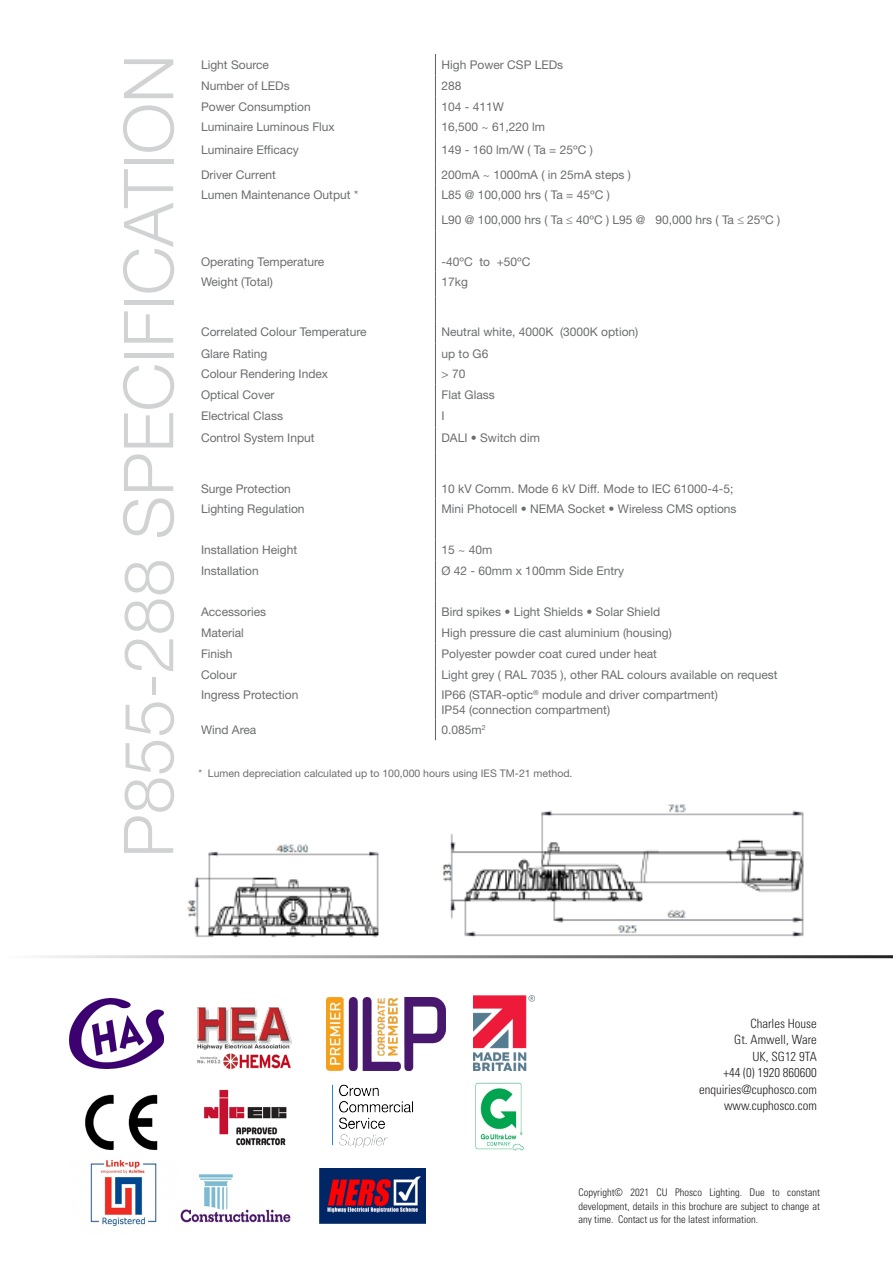
<style>
.page{position:relative;width:893px;height:1263px;background:#fff}
.page>*{position:absolute;margin:0;border:0;box-sizing:border-box;transform-origin:0 0}
.t1{font:300 69px "Helvetica Neue";color:#d1d2d4}
.Top_Right_Address{font:300 condensed 12.75px "Univers LT Std";color:#231f20}
.t2{font:12px "Helvetica Neue";color:#6c6d70}
.t3{font:300 condensed 10.5px/13.5px "Univers LT Std";color:#231f20;text-align:justify}
.t4{font:10.5px "Helvetica Neue";color:#6c6d70}
</style>
<div class="page">
<svg style="left:435px;top:54px;width:1px;height:631px"></svg>
<hr style="left:435px;top:685px;width:1px;height:35px;background:#616164">
<svg style="left:435px;top:720px;width:1px;height:20px"></svg>
<img style="left:85px;top:1094px;width:73px;height:56px">
<img style="left:180px;top:1174px;width:111px;height:49px">
<img style="left:319px;top:1168px;width:107px;height:55px">
<img style="left:332px;top:1084px;width:81px;height:64px">
<img style="left:204px;top:1089px;width:83px;height:57px">
<img style="left:70px;top:998px;width:94px;height:70px">
<img style="left:327px;top:998px;width:119px;height:72px">
<img style="left:197px;top:1007px;width:95px;height:63px">
<img style="left:475px;top:1082px;width:49px;height:69px">
<img style="left:90px;top:1159px;width:67px;height:68px">
<img style="left:473px;top:995px;width:61px;height:75px">
<hr style="left:0;top:955px;width:893px;height:3px;background:#231f20">
<img style="left:187px;top:844px;width:192px;height:93px">
<img style="left:442px;top:804px;width:362px;height:133px">
<p class="t1" style="left:106px;top:858px;width:805px;rotate:-90deg">P855-288 SPECIFICATION</p>
<p class="t2" style="left:201px;top:57px;width:70px">Light Source</p>
<p class="t2" style="left:441px;top:57px;width:123px">High Power CSP LEDs</p>
<p class="t2" style="left:201px;top:79px;width:90px">Number of LEDs</p>
<p class="t2" style="left:441px;top:79px;width:22px">288</p>
<p class="t2" style="left:201px;top:99px;width:111px">Power Consumption</p>
<p class="t2" style="left:441px;top:99px;width:64px">104 - 411W</p>
<p class="t2" style="left:201px;top:120px;width:135px">Luminaire Luminous Flux</p>
<p class="t2" style="left:441px;top:120px;width:105px">16,500 ~ 61,220 lm</p>
<p class="t2" style="left:201px;top:142px;width:99px">Luminaire Efficacy</p>
<p class="t2" style="left:441px;top:142px;width:153px">149 - 160 lm/W ( Ta = 25ºC )</p>
<p class="t2" style="left:201px;top:167px;width:76px">Driver Current</p>
<p class="t2" style="left:441px;top:167px;width:191px">200mA ~ 1000mA ( in 25mA steps )</p>
<p class="t2" style="left:201px;top:188px;width:159px">Lumen Maintenance Output *</p>
<p class="t2" style="left:441px;top:188px;width:170px">L85 @ 100,000 hrs ( Ta = 45ºC )</p>
<p class="t2" style="left:441px;top:213px;width:340px">L90 @ 100,000 hrs ( Ta ≤ 40ºC ) L95 @ 90,000 hrs ( Ta ≤ 25ºC )</p>
<p class="t2" style="left:201px;top:254px;width:125px">Operating Temperature</p>
<p class="t2" style="left:441px;top:254px;width:91px">-40ºC to +50ºC</p>
<p class="t2" style="left:201px;top:275px;width:73px">Weight (Total)</p>
<p class="t2" style="left:441px;top:275px;width:28px">17kg</p>
<p class="t2" style="left:201px;top:325px;width:167px">Correlated Colour Temperature</p>
<p class="t2" style="left:441px;top:325px;width:198px">Neutral white, 4000K (3000K option)</p>
<p class="t2" style="left:201px;top:346px;width:68px">Glare Rating</p>
<p class="t2" style="left:441px;top:346px;width:48px">up to G6</p>
<p class="t2" style="left:201px;top:367px;width:129px">Colour Rendering Index</p>
<p class="t2" style="left:441px;top:367px;width:25px">&gt; 70</p>
<p class="t2" style="left:201px;top:388px;width:75px">Optical Cover</p>
<p class="t2" style="left:441px;top:388px;width:55px">Flat Glass</p>
<p class="t2" style="left:201px;top:408px;width:83px">Electrical Class</p>
<p class="t2" style="left:441px;top:408px;width:5px">I</p>
<p class="t2" style="left:201px;top:431px;width:115px">Control System Input</p>
<p class="t2" style="left:441px;top:431px;width:100px">DALI • Switch dim</p>
<p class="t2" style="left:201px;top:481px;width:91px">Surge Protection</p>
<p class="t2" style="left:441px;top:481px;width:294px">10 kV Comm. Mode 6 kV Diff. Mode to IEC 61000-4-5;</p>
<p class="t2" style="left:201px;top:502px;width:105px">Lighting Regulation</p>
<p class="t2" style="left:441px;top:502px;width:297px">Mini Photocell • NEMA Socket • Wireless CMS options</p>
<p class="t2" style="left:201px;top:543px;width:98px">Installation Height</p>
<p class="t2" style="left:441px;top:543px;width:52px">15 ~ 40m</p>
<p class="t2" style="left:201px;top:563px;width:59px">Installation</p>
<p class="t2" style="left:441px;top:563px;width:184px">Ø 42 - 60mm x 100mm Side Entry</p>
<p class="t2" style="left:201px;top:604px;width:67px">Accessories</p>
<p class="t2" style="left:441px;top:604px;width:220px">Bird spikes • Light Shields • Solar Shield</p>
<p class="t2" style="left:201px;top:625px;width:44px">Material</p>
<p class="t2" style="left:441px;top:625px;width:232px">High pressure die cast aluminium (housing)</p>
<p class="t2" style="left:201px;top:647px;width:33px">Finish</p>
<p class="t2" style="left:441px;top:647px;width:217px">Polyester powder coat cured under heat</p>
<p class="t2" style="left:201px;top:667px;width:37px">Colour</p>
<p class="t2" style="left:441px;top:667px;width:338px">Light grey ( RAL 7035 ), other RAL colours available on request</p>
<p class="t2" style="left:201px;top:688px;width:99px">Ingress Protection</p>
<p class="t2" style="left:441px;top:688px;width:278px">IP66 (STAR-optic<sup>®</sup> module and driver compartment)</p>
<p class="t2" style="left:441px;top:702px;width:170px">IP54 (connection compartment)</p>
<p class="t2" style="left:201px;top:723px;width:57px">Wind Area</p>
<p class="t2" style="left:441px;top:723px;width:46px">0.085m<sup>2</sup></p>
<p class="t4" style="left:198px;top:767px;width:376px">* Lumen depreciation calculated up to 100,000 hours using IES TM-21 method.</p>
<p class="Top_Right_Address" style="left:750px;top:1015px;width:68px">Charles House</p>
<p class="Top_Right_Address" style="left:734px;top:1032px;width:84px">Gt. Amwell, Ware</p>
<p class="Top_Right_Address" style="left:752px;top:1048px;width:66px">UK, SG12 9TA</p>
<p class="Top_Right_Address" style="left:723px;top:1065px;width:95px">+44 (0) 1920 860600</p>
<p class="Top_Right_Address" style="left:699px;top:1081px;width:119px">enquiries@cuphosco.com</p>
<p class="Top_Right_Address" style="left:724px;top:1098px;width:94px">www.cuphosco.com</p>
<p class="t3" style="left:578px;top:1186px;width:243px">Copyright© 2021 CU Phosco Lighting. Due to constant development, details in this brochure are subject to change at any time. Contact us for the latest information.</p>
</div>
